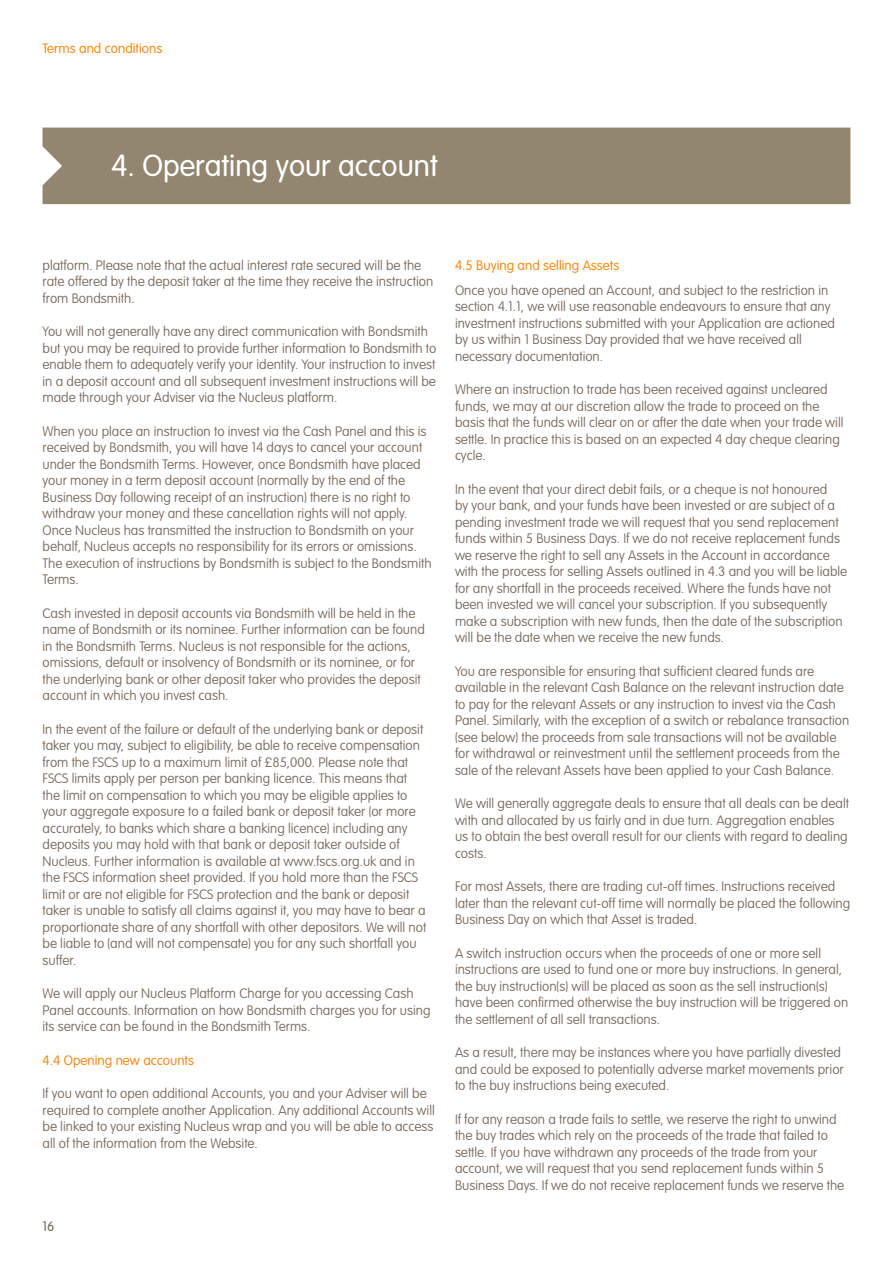
<style>
.page{position:relative;width:893px;height:1263px;background:#fff}
.page>*{position:absolute;margin:0;border:0;box-sizing:border-box;transform-origin:0 0}
.Section_title{font:300 30px "VAG Rounded Std";color:#fff}
.Body_copy{font:100 13.5px/16.5px "VAG Rounded Std";color:#78695c}
.Section_sub_header_small{font:300 13.5px "VAG Rounded Std";color:#f68e1e}
.Body_copy-2{font:300 13.5px "VAG Rounded Std";color:#f68e1e}
.t1{font:300 13.5px "VAG Rounded Std";color:#78695c}
</style>
<div class="page">
<div style="left:43px;top:128px;width:807px;height:76px;background:#938671"></div>
<p class="Section_sub_header_small" style="left:43px;top:40px;width:121px">Terms and conditions</p>
<p class="Section_title" style="left:111px;top:148px;width:328px">4. Operating your account</p>
<p class="Body_copy" style="left:43px;top:257px;width:392px">platform. Please note that the actual interest rate secured will be the rate offered by the deposit taker at the time they receive the instruction from Bondsmith.</p>
<p class="Body_copy" style="left:43px;top:324px;width:395px">You will not generally have any direct communication with Bondsmith but you may be required to provide further information to Bondsmith to enable them to adequately verify your identity. Your instruction to invest in a deposit account and all subsequent investment instructions will be made through your Adviser via the Nucleus platform.</p>
<p class="Body_copy" style="left:43px;top:423px;width:391px">When you place an instruction to invest via the Cash Panel and this is received by Bondsmith, you will have 14 days to cancel your account under the Bondsmith Terms. However, once Bondsmith have placed your money in a term deposit account (normally by the end of the Business Day following receipt of an instruction) there is no right to withdraw your money and these cancellation rights will not apply.<br>Once Nucleus has transmitted the instruction to Bondsmith on your behalf, Nucleus accepts no responsibility for its errors or omissions.<br>The execution of instructions by Bondsmith is subject to the Bondsmith Terms.</p>
<p class="Body_copy" style="left:43px;top:605px;width:384px">Cash invested in deposit accounts via Bondsmith will be held in the name of Bondsmith or its nominee. Further information can be found in the Bondsmith Terms. Nucleus is not responsible for the actions, omissions, default or insolvency of Bondsmith or its nominee, or for the underlying bank or other deposit taker who provides the deposit account in which you invest cash.</p>
<p class="Body_copy" style="left:43px;top:721px;width:385px">In the event of the failure or default of the underlying bank or deposit taker you may, subject to eligibility, be able to receive compensation from the FSCS up to a maximum limit of £85,000. Please note that FSCS limits apply per person per banking licence. This means that the limit on compensation to which you may be eligible applies to your aggregate exposure to a failed bank or deposit taker (or more accurately, to banks which share a banking licence) including any deposits you may hold with that bank or deposit taker outside of Nucleus. Further information is available at www.fscs.org.uk and in the FSCS information sheet provided. If you hold more than the FSCS limit or are not eligible for FSCS protection and the bank or deposit taker is unable to satisfy all claims against it, you may have to bear a proportionate share of any shortfall with other depositors. We will not be liable to (and will not compensate) you for any such shortfall you suffer.</p>
<p class="Body_copy" style="left:43px;top:986px;width:390px">We will apply our Nucleus Platform Charge for you accessing Cash<br>Panel accounts. Information on how Bondsmith charges you for using its service can be found in the Bondsmith Terms.</p>
<p class="Body_copy-2" style="left:43px;top:1052px;width:153px">4.4 Opening new accounts</p>
<p class="Body_copy" style="left:43px;top:1085px;width:394px">If you want to open additional Accounts, you and your Adviser will be required to complete another Application. Any additional Accounts will be linked to your existing Nucleus wrap and you will be able to access all of the information from the Website.</p>
<p class="t1" style="left:43px;top:1218px;width:13px">16</p>
<p class="Section_sub_header_small" style="left:455px;top:257px;width:166px">4.5 Buying and selling Assets</p>
<p class="Body_copy" style="left:455px;top:282px;width:381px">Once you have opened an Account, and subject to the restriction in section 4.1.1, we will use reasonable endeavours to ensure that any investment instructions submitted with your Application are actioned by us within 1 Business Day provided that we have received all necessary documentation.</p>
<p class="Body_copy" style="left:455px;top:382px;width:390px">Where an instruction to trade has been received against uncleared funds, we may at our discretion allow the trade to proceed on the basis that the funds will clear on or after the date when your trade will settle. In practice this is based on an expected 4 day cheque clearing cycle.</p>
<p class="Body_copy" style="left:455px;top:481px;width:394px">In the event that your direct debit fails, or a cheque is not honoured<br>by your bank, and your funds have been invested or are subject of a pending investment trade we will request that you send replacement funds within 5 Business Days. If we do not receive replacement funds we reserve the right to sell any Assets in the Account in accordance with the process for selling Assets outlined in 4.3 and you will be liable for any shortfall in the proceeds received. Where the funds have not been invested we will cancel your subscription. If you subsequently make a subscription with new funds, then the date of the subscription will be the date when we receive the new funds.</p>
<p class="Body_copy" style="left:455px;top:663px;width:396px">You are responsible for ensuring that sufficient cleared funds are available in the relevant Cash Balance on the relevant instruction date to pay for the relevant Assets or any instruction to invest via the Cash Panel. Similarly, with the exception of a switch or rebalance transaction (see below) the proceeds from sale transactions will not be available for withdrawal or reinvestment until the settlement proceeds from the sale of the relevant Assets have been applied to your Cash Balance.</p>
<p class="Body_copy" style="left:455px;top:796px;width:395px">We will generally aggregate deals to ensure that all deals can be dealt with and allocated by us fairly and in due turn. Aggregation enables us to obtain the best overall result for our clients with regard to dealing costs.</p>
<p class="Body_copy" style="left:455px;top:879px;width:397px">For most Assets, there are trading cut-off times. Instructions received later than the relevant cut-off time will normally be placed the following<br>Business Day on which that Asset is traded.</p>
<p class="Body_copy" style="left:455px;top:945px;width:395px">A switch instruction occurs when the proceeds of one or more sell instructions are used to fund one or more buy instructions. In general, the buy instruction(s) will be placed as soon as the sell instruction(s) have been confirmed otherwise the buy instruction will be triggered on the settlement of all sell transactions.</p>
<p class="Body_copy" style="left:455px;top:1045px;width:390px">As a result, there may be instances where you have partially divested and could be exposed to potentially adverse market movements prior to the buy instructions being executed.</p>
<p class="Body_copy" style="left:455px;top:1111px;width:391px">If for any reason a trade fails to settle, we reserve the right to unwind the buy trades which rely on the proceeds of the trade that failed to settle. If you have withdrawn any proceeds of the trade from your account, we will request that you send replacement funds within 5<br>Business Days. If we do not receive replacement funds we reserve the</p>
</div>
